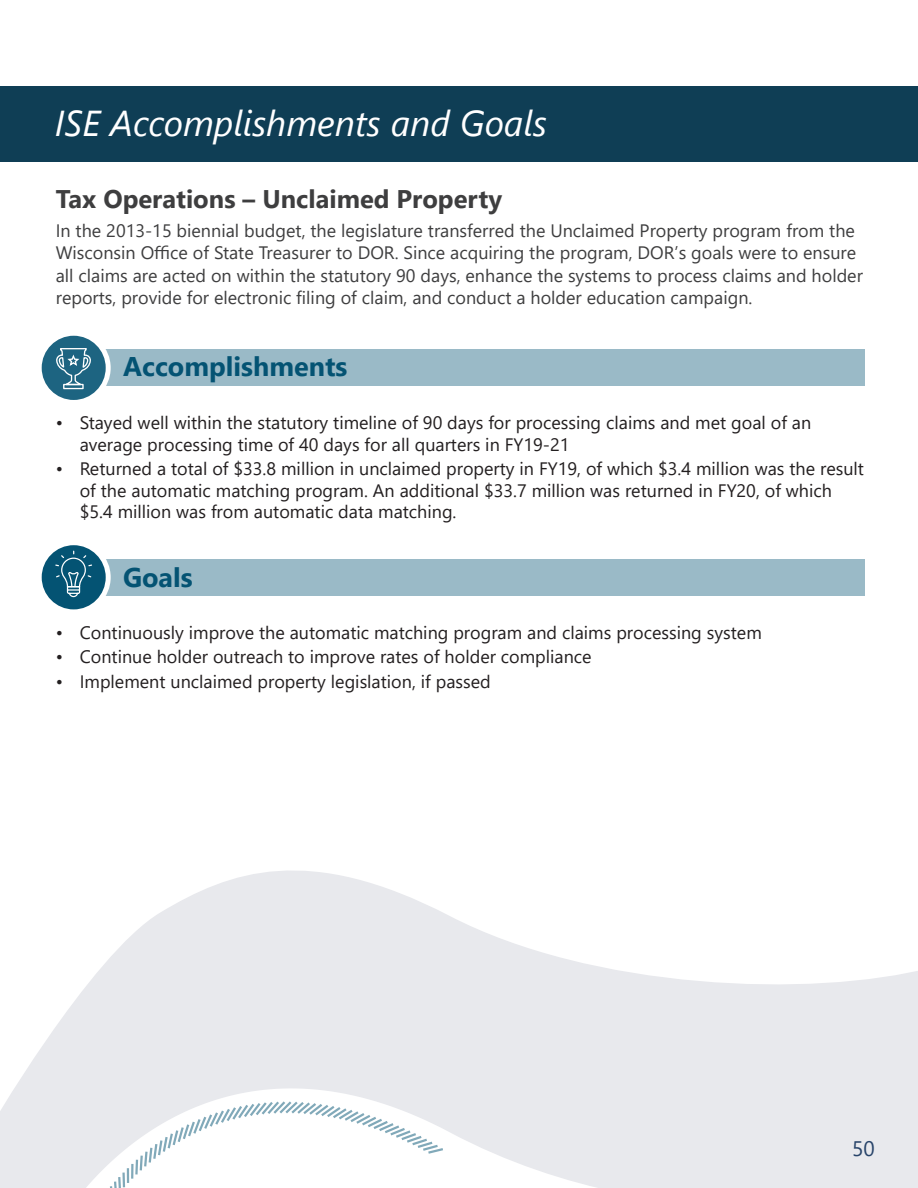
<style>
.page{position:relative;width:918px;height:1188px;background:#fff}
.page>*{position:absolute;margin:0;border:0;box-sizing:border-box;transform-origin:0 0}
.t1{font:italic 36px "Segoe UI";color:#fff}
.t2{font:700 27px "Segoe UI";color:#045373}
.t3{font:700 25.5px "Segoe UI";color:#3e3e3f}
.t4{font:21px "Segoe UI";color:#28446a}
.Bullet_list_-_black{font:18px/21.6px "Segoe UI";color:#231f20}
.t5{font:18px/22.5px "Segoe UI";color:#3e3e3f}
</style>
<div class="page">
<svg style="left:0;top:870px;width:918px;height:318px;fill:#e8e9ed"></svg>
<div style="left:0;top:86px;width:918px;height:76px;background:#0f3e55"></div>
<div style="left:80px;top:559px;width:785px;height:37px;background:#9abac7"></div>
<div style="left:37px;top:540px;width:74px;height:74px;background:#fff;border-radius:50%"></div>
<div style="left:42px;top:545px;width:64px;height:64px;background:#045373;border-radius:50%"></div>
<svg style="left:54px;top:550px;width:39px;height:48px"></svg>
<div style="left:80px;top:349px;width:785px;height:37px;background:#9abac7"></div>
<div style="left:37px;top:331px;width:74px;height:74px;background:#fff;border-radius:50%"></div>
<div style="left:42px;top:336px;width:64px;height:64px;background:#1d6481;border-radius:50%"></div>
<svg style="left:55px;top:335px;width:37px;height:55px"></svg>
<svg style="left:93px;top:1099px;width:353px;height:89px"></svg>
<p class="t1" style="left:55px;top:89px;width:494px">ISE Accomplishments and Goals</p>
<p class="t3" style="left:56px;top:174px;width:448px">Tax Operations – Unclaimed Property</p>
<p class="t5" style="left:56px;top:218px;width:809px">In the 2013-15 biennial budget, the legislature transferred the Unclaimed Property program from the Wisconsin Office of State Treasurer to DOR. Since acquiring the program, DOR’s goals were to ensure all claims are acted on within the statutory 90 days, enhance the systems to process claims and holder reports, provide for electronic filing of claim, and conduct a holder education campaign.</p>
<p class="t2" style="left:123px;top:341px;width:226px">Accomplishments</p>
<p class="Bullet_list_-_black" style="left:80px;top:411px;width:733px;text-indent:-24px">• Stayed well within the statutory timeline of 90 days for processing claims and met goal of an average processing time of 40 days for all quarters in FY19-21</p>
<p class="Bullet_list_-_black" style="left:80px;top:456px;width:786px;text-indent:-24px">• Returned a total of $33.8 million in unclaimed property in FY19, of which $3.4 million was the result of the automatic matching program. An additional $33.7 million was returned in FY20, of which $5.4 million was from automatic data matching.</p>
<p class="t2" style="left:123px;top:552px;width:71px">Goals</p>
<p class="Bullet_list_-_black" style="left:56px;top:620px;width:708px">• Continuously improve the automatic matching program and claims processing system</p>
<p class="Bullet_list_-_black" style="left:56px;top:645px;width:537px">• Continue holder outreach to improve rates of holder compliance</p>
<p class="Bullet_list_-_black" style="left:56px;top:669px;width:437px">• Implement unclaimed property legislation, if passed</p>
<p class="t4" style="left:852px;top:1129px;width:24px">50</p>
</div>
